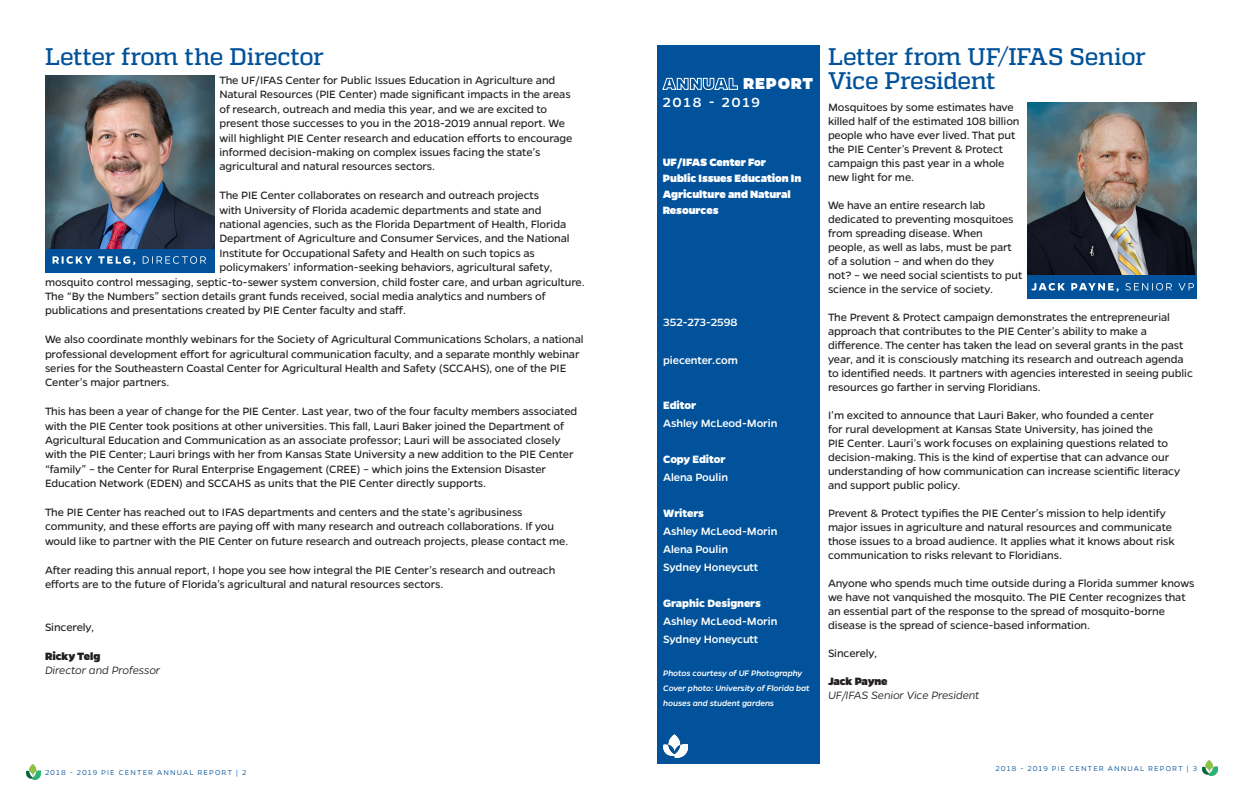
<style>
.page{position:relative;width:1242px;height:810px;background:#fff}
.page>*{position:absolute;margin:0;border:0;box-sizing:border-box;transform-origin:0 0}
.Quadon_Heavy_Subhead{font:500 24px "Quadon";letter-spacing:-.015em;color:#01529a}
.Gentona_Bold_Headlin{font:800 18px "Gentona";letter-spacing:.04em;color:#fff}
.Boxed_Gentona_Subhea{font:500 15px "Gentona";letter-spacing:.125em;color:#fff}
.t1{font:12px/14px "Gentona";letter-spacing:-.01em;color:#231f20}
.Gentona_Body_10pt_22{font:500 12px "Gentona";letter-spacing:-.01em;color:#fff}
.Gentona_Body_10pt_22-2{font:800 12px/16px "Gentona";letter-spacing:-.01em;color:#fff}
.t2{font:italic 300 12px "Gentona";letter-spacing:-.01em;color:#231f20}
.Gentona_Body_10pt_22-3{font:800 12px "Gentona";letter-spacing:-.01em;color:#fff}
.t3{font:800 12px "Gentona";letter-spacing:-.01em;color:#231f20}
.Gentona_Body_10pt_22-4{font:italic 500 9px/15px "Gentona";letter-spacing:-.01em;color:#fff}
.t4{font:300 8px "Gentona";letter-spacing:.145em;color:#01529a}
</style>
<div class="page">
<img style="left:26px;top:765px;width:15px;height:14px">
<img style="left:1203px;top:761px;width:14px;height:14px">
<div style="left:658px;top:46px;width:162px;height:718px;background:#01529a"></div>
<img style="left:45px;top:76px;width:170px;height:173px">
<div style="left:45px;top:249px;width:170px;height:24px;background:#01529a"></div>
<img style="left:1027px;top:102px;width:170px;height:173px">
<div style="left:1027px;top:275px;width:170px;height:24px;background:#01529a"></div>
<svg style="left:53px;top:256px;width:153px;height:9px"></svg>
<svg style="left:1031px;top:283px;width:163px;height:9px"></svg>
<svg style="left:662px;top:78px;width:76px;height:12px"></svg>
<img style="left:663px;top:734px;width:24px;height:24px">
<p class="Quadon_Heavy_Subhead" style="left:45px;top:43px;width:280px">Letter from the Director</p>
<p class="Quadon_Heavy_Subhead" style="left:828px;top:43px;width:319px">Letter from UF/IFAS Senior</p>
<p class="t1" style="left:219px;top:73px;width:337px">The UF/IFAS Center for Public Issues Education in Agriculture and</p>
<p class="Quadon_Heavy_Subhead" style="left:828px;top:67px;width:169px">Vice President</p>
<p class="t1" style="left:219px;top:87px;width:354px;line-height:14.4px">Natural Resources (PIE Center) made significant impacts in the areas of research, outreach and media this year, and we are excited to present those successes to you in the 2018-2019 annual report. We will highlight PIE Center research and education efforts to encourage informed decision-making on complex issues facing the state’s agricultural and natural resources sectors.</p>
<p class="t1" style="left:219px;top:188px;width:321px">The PIE Center collaborates on research and outreach projects</p>
<p class="t1" style="left:219px;top:203px;width:324px">with University of Florida academic departments and state and</p>
<p class="t1" style="left:219px;top:217px;width:348px">national agencies, such as the Florida Department of Health, Florida</p>
<p class="t1" style="left:219px;top:232px;width:352px">Department of Agriculture and Consumer Services, and the National</p>
<p class="t1" style="left:219px;top:246px;width:317px">Institute for Occupational Safety and Health on such topics as</p>
<p class="t1" style="left:219px;top:260px;width:335px">policymakers’ information-seeking behaviors, agricultural safety,</p>
<p class="t1" style="left:45px;top:275px;width:541px">mosquito control messaging, septic-to-sewer system conversion, child foster care, and urban agriculture.</p>
<p class="t1" style="left:45px;top:289px;width:502px">The “By the Numbers” section details grant funds received, social media analytics and numbers of</p>
<p class="t1" style="left:45px;top:304px;width:363px">publications and presentations created by PIE Center faculty and staff.</p>
<p class="t1" style="left:45px;top:332px;width:540px;line-height:14.4px">We also coordinate monthly webinars for the Society of Agricultural Communications Scholars, a national professional development effort for agricultural communication faculty, and a separate monthly webinar series for the Southeastern Coastal Center for Agricultural Health and Safety (SCCAHS), one of the PIE Center’s major partners.</p>
<p class="t1" style="left:45px;top:404px;width:534px;line-height:14.4px">This has been a year of change for the PIE Center. Last year, two of the four faculty members associated with the PIE Center took positions at other universities. This fall, Lauri Baker joined the Department of Agricultural Education and Communication as an associate professor; Lauri will be associated closely with the PIE Center; Lauri brings with her from Kansas State University a new addition to the PIE Center “family” – the Center for Rural Enterprise Engagement (CREE) – which joins the Extension Disaster Education Network (EDEN) and SCCAHS as units that the PIE Center directly supports.</p>
<p class="t1" style="left:45px;top:505px;width:525px;line-height:14.4px">The PIE Center has reached out to IFAS departments and centers and the state’s agribusiness community, and these efforts are paying off with many research and outreach collaborations. If you would like to partner with the PIE Center on future research and outreach projects, please contact me.</p>
<p class="t1" style="left:45px;top:563px;width:512px;line-height:14.4px">After reading this annual report, I hope you see how integral the PIE Center’s research and outreach efforts are to the future of Florida’s agricultural and natural resources sectors.</p>
<p class="t1" style="left:45px;top:620px;width:51px">Sincerely,</p>
<p class="t3" style="left:45px;top:649px;width:57px">Ricky Telg</p>
<p class="t2" style="left:45px;top:664px;width:117px">Director and Professor</p>
<p class="Gentona_Bold_Headlin" style="left:743px;top:73px;width:72px">REPORT</p>
<p class="Boxed_Gentona_Subhea" style="left:663px;top:94px;width:99px">2018 - 2019</p>
<p class="t1" style="left:828px;top:100px;width:193px">Mosquitoes by some estimates have killed half of the estimated 108 billion people who have ever lived. That put the PIE Center’s Prevent &amp; Protect campaign this past year in a whole new light for me.</p>
<p class="t1" style="left:828px;top:198px;width:196px">We have an entire research lab dedicated to preventing mosquitoes from spreading disease. When people, as well as labs, must be part of a solution – and when do they<br>not? – we need social scientists to put science in the service of society.</p>
<p class="t1" style="left:828px;top:310px;width:366px">The Prevent &amp; Protect campaign demonstrates the entrepreneurial approach that contributes to the PIE Center’s ability to make a difference. The center has taken the lead on several grants in the past year, and it is consciously matching its research and outreach agenda to identified needs. It partners with agencies interested in seeing public resources go farther in serving Floridians.</p>
<p class="t1" style="left:828px;top:408px;width:354px">I’m excited to announce that Lauri Baker, who founded a center<br>for rural development at Kansas State University, has joined the<br>PIE Center. Lauri’s work focuses on explaining questions related to decision-making. This is the kind of expertise that can advance our understanding of how communication can increase scientific literacy and support public policy.</p>
<p class="t1" style="left:828px;top:506px;width:348px">Prevent &amp; Protect typifies the PIE Center’s mission to help identify major issues in agriculture and natural resources and communicate those issues to a broad audience. It applies what it knows about risk communication to risks relevant to Floridians.</p>
<p class="t1" style="left:828px;top:576px;width:368px">Anyone who spends much time outside during a Florida summer knows we have not vanquished the mosquito. The PIE Center recognizes that an essential part of the response to the spread of mosquito-borne disease is the spread of science-based information.</p>
<p class="t1" style="left:828px;top:646px;width:51px">Sincerely,</p>
<p class="t3" style="left:828px;top:674px;width:61px">Jack Payne</p>
<p class="t2" style="left:828px;top:688px;width:153px">UF/IFAS Senior Vice President</p>
<p class="Gentona_Body_10pt_22-2" style="left:663px;top:154px;width:140px">UF/IFAS Center For<br>Public Issues Education In<br>Agriculture and Natural<br>Resources</p>
<p class="Gentona_Body_10pt_22" style="left:663px;top:316px;width:76px">352-273-2598</p>
<p class="Gentona_Body_10pt_22" style="left:663px;top:354px;width:76px">piecenter.com</p>
<p class="Gentona_Body_10pt_22-3" style="left:663px;top:398px;width:34px">Editor</p>
<p class="Gentona_Body_10pt_22" style="left:663px;top:416px;width:116px">Ashley McLeod-Morin</p>
<p class="Gentona_Body_10pt_22-3" style="left:663px;top:452px;width:64px">Copy Editor</p>
<p class="Gentona_Body_10pt_22" style="left:663px;top:470px;width:66px">Alena Poulin</p>
<p class="Gentona_Body_10pt_22-3" style="left:663px;top:506px;width:42px">Writers</p>
<p class="Gentona_Body_10pt_22" style="left:663px;top:524px;width:116px">Ashley McLeod-Morin</p>
<p class="Gentona_Body_10pt_22" style="left:663px;top:542px;width:66px">Alena Poulin</p>
<p class="Gentona_Body_10pt_22" style="left:663px;top:560px;width:97px">Sydney Honeycutt</p>
<p class="Gentona_Body_10pt_22-3" style="left:663px;top:596px;width:99px">Graphic Designers</p>
<p class="Gentona_Body_10pt_22" style="left:663px;top:614px;width:116px">Ashley McLeod-Morin</p>
<p class="Gentona_Body_10pt_22" style="left:663px;top:632px;width:97px">Sydney Honeycutt</p>
<p class="Gentona_Body_10pt_22-4" style="left:663px;top:665px;width:141px">Photos courtesy of UF Photography</p>
<p class="Gentona_Body_10pt_22-4" style="left:663px;top:680px;width:148px">Cover photo: University of Florida bat houses and student gardens</p>
<p class="t4" style="left:45px;top:768px;width:203px">2018 - 2019 PIE CENTER ANNUAL REPORT | 2</p>
<p class="t4" style="left:996px;top:764px;width:203px">2018 - 2019 PIE CENTER ANNUAL REPORT | 3</p>
</div>
